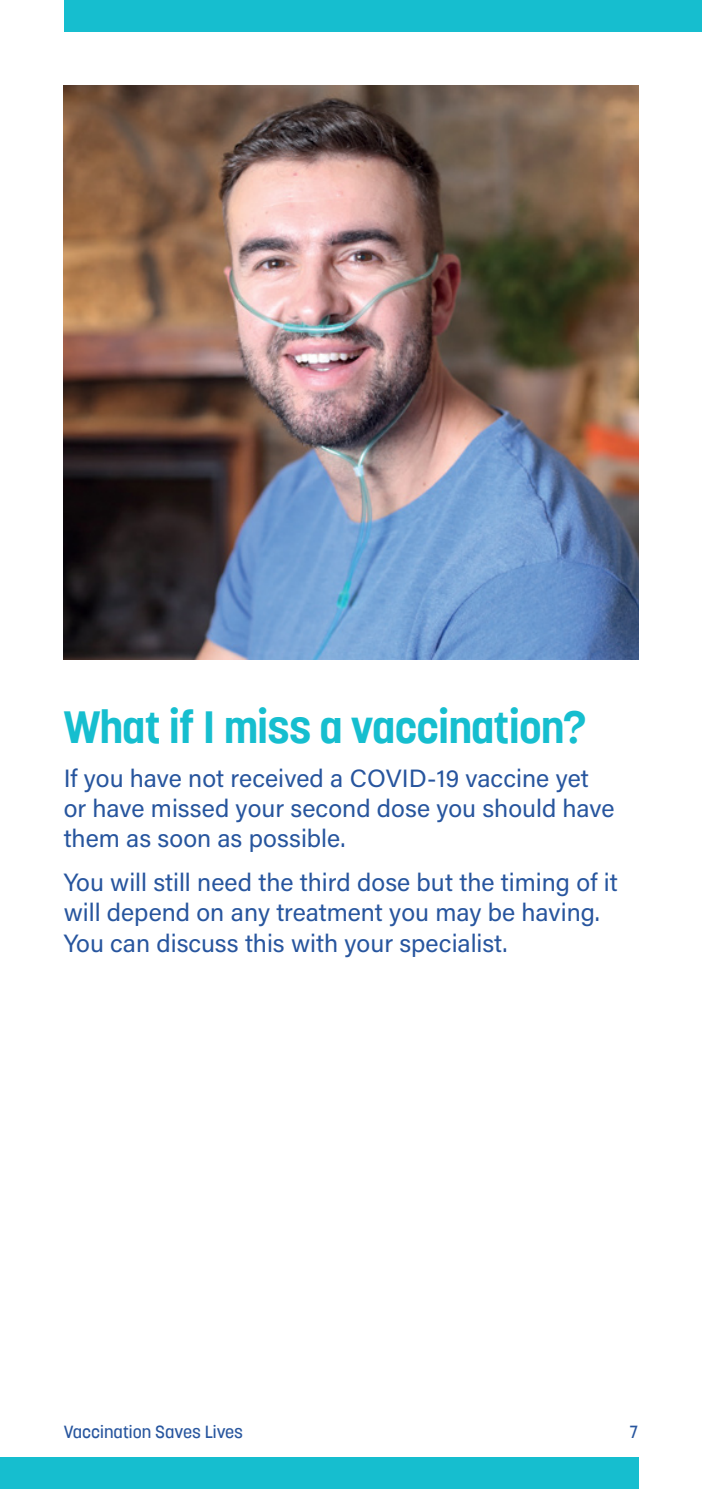
<style>
.page{position:relative;width:702px;height:1489px;background:#fff}
.page>*{position:absolute;margin:0;border:0;box-sizing:border-box;transform-origin:0 0}
.t1{font:700 45px "Korolev W01";letter-spacing:-.02em;color:#16becf}
.t2{font:25px/30px "Acumin Pro";color:#27559e}
.t3{font:500 17.5px "Korolev W01";color:#27559e}
</style>
<div class="page">
<img style="left:64px;top:85px;width:574px;height:574px">
<div style="left:64px;top:0;width:638px;height:32px;background:#16becf"></div>
<div style="left:0;top:1456px;width:638px;height:32px;background:#16becf"></div>
<h1 class="t1" style="left:64px;top:700px;width:524px">What if I miss a vaccination?</h1>
<p class="t2" style="left:64px;top:762px;width:552px">If you have not received a COVID-19 vaccine yet or have missed your second dose you should have them as soon as possible.</p>
<p class="t2" style="left:64px;top:866px;width:555px">You will still need the third dose but the timing of it will depend on any treatment you may be having.<br>You can discuss this with your specialist.</p>
<p class="t3" style="left:64px;top:1421px;width:181px">Vaccination Saves Lives</p>
<p class="t3" style="left:629px;top:1421px;width:10px">7</p>
</div>
